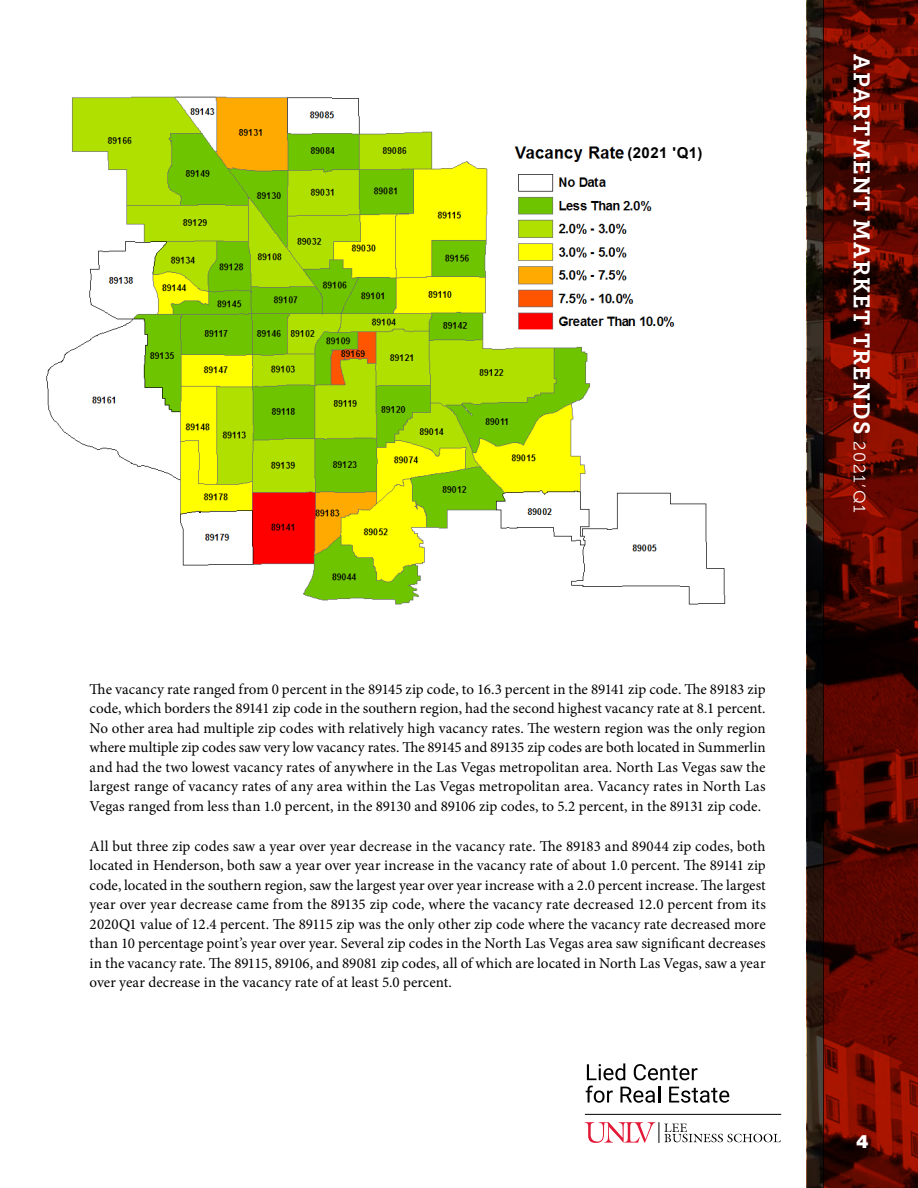
<style>
.page{position:relative;width:918px;height:1188px;background:#fff}
.page>*{position:absolute;margin:0;border:0;box-sizing:border-box;transform-origin:0 0}
.t1{font:22.5px "Museo Slab 700";letter-spacing:.05em;color:#fff}
.t2{font:900 18px "Helvetica Now Display";color:#fff}
.t3{font:15px/19.5px "Minion Pro";color:#000;text-align:justify}
.t4{font:700 15px "Arial";letter-spacing:.03em;color:#000}
.s1{font-family:"Museo Slab 300";font-size:16.5px}
</style>
<div class="page">
<svg style="left:824px;top:0;width:94px;height:1188px;background:#5d0800"></svg>
<svg style="left:807px;top:0;width:17px;height:1188px;background:#211711"></svg>
<svg style="left:585px;top:1122px;width:196px;height:21px"></svg>
<hr style="left:585px;top:1114px;width:196px;height:1px;background:#000">
<svg style="left:587px;top:1063px;width:38px;height:17px"></svg>
<svg style="left:634px;top:1064px;width:63px;height:16px"></svg>
<svg style="left:586px;top:1086px;width:27px;height:17px"></svg>
<svg style="left:620px;top:1086px;width:40px;height:17px"></svg>
<svg style="left:669px;top:1087px;width:60px;height:16px"></svg>
<img style="left:46px;top:96px;width:680px;height:509px">
<div style="left:627px;top:140px;width:95px;height:25px;background:#fff"></div>
<p class="t4" style="left:627px;top:143px;width:77px">(2021 'Q1)</p>
<p class="t3" style="left:90px;top:679px;width:678px">The vacancy rate ranged from 0 percent in the 89145 zip code, to 16.3 percent in the 89141 zip code. The 89183 zip code, which borders the 89141 zip code in the southern region, had the second highest vacancy rate at 8.1 percent.<br>No other area had multiple zip codes with relatively high vacancy rates. The western region was the only region where multiple zip codes saw very low vacancy rates. The 89145 and 89135 zip codes are both located in Summerlin and had the two lowest vacancy rates of anywhere in the Las Vegas metropolitan area. North Las Vegas saw the largest range of vacancy rates of any area within the Las Vegas metropolitan area. Vacancy rates in North Las Vegas ranged from less than 1.0 percent, in the 89130 and 89106 zip codes, to 5.2 percent, in the 89131 zip code.</p>
<p class="t3" style="left:90px;top:836px;width:678px">All but three zip codes saw a year over year decrease in the vacancy rate. The 89183 and 89044 zip codes, both located in Henderson, both saw a year over year increase in the vacancy rate of about 1.0 percent. The 89141 zip code, located in the southern region, saw the largest year over year increase with a 2.0 percent increase. The largest year over year decrease came from the 89135 zip code, where the vacancy rate decreased 12.0 percent from its 2020Q1 value of 12.4 percent. The 89115 zip was the only other zip code where the vacancy rate decreased more than 10 percentage point’s year over year. Several zip codes in the North Las Vegas area saw significant decreases in the vacancy rate. The 89115, 89106, and 89081 zip codes, all of which are located in North Las Vegas, saw a year over year decrease in the vacancy rate of at least 5.0 percent.</p>
<h1 class="t1" style="left:875px;top:54px;width:460px;rotate:90deg">APARTMENT MARKET TRENDS <span class="s1">2021’Q1</span></h1>
<p class="t2" style="left:856px;top:1129px;width:14px">4</p>
</div>
